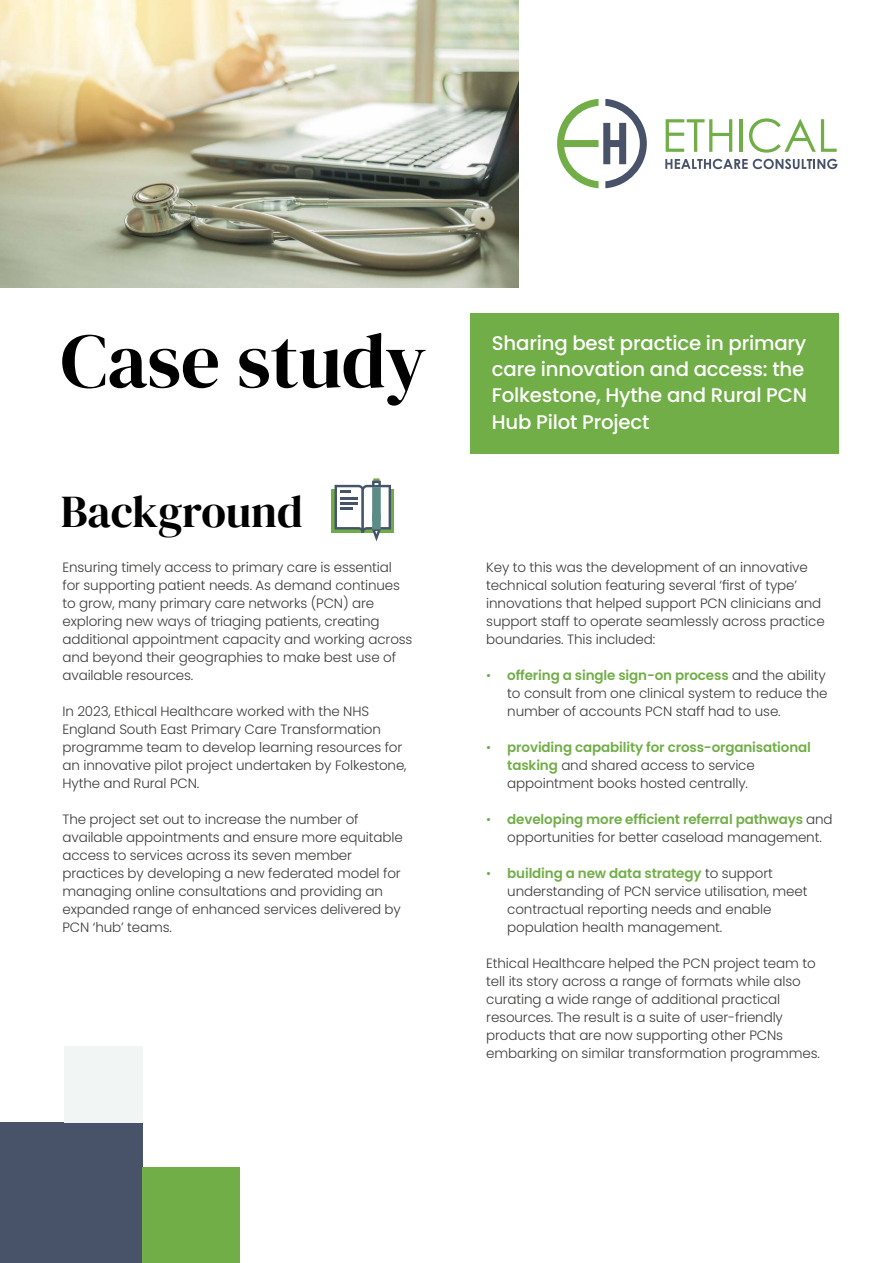
<style>
.page{position:relative;width:893px;height:1263px;background:#fff}
.page>*{position:absolute;margin:0;border:0;box-sizing:border-box;transform-origin:0 0}
.t1{font:77.25px "DM Serif Display";color:#000}
.t2{font:45px "DM Serif Display";color:#000}
.t3{font:500 19.65px/26.2px "Poppins";letter-spacing:-.01em;color:#fff}
.t4{font:300 13.5px/18px "Poppins";letter-spacing:-.01em;color:#3c3c3b}
.s1{color:#71ae47}
.s2{font-weight:600;color:#71ae47}
</style>
<div class="page">
<svg style="left:557px;top:99px;width:90px;height:89px"></svg>
<svg style="left:665px;top:159px;width:172px;height:10px"></svg>
<svg style="left:666px;top:119px;width:66px;height:33px"></svg>
<hr style="left:740px;top:119px;width:3px;height:33px;background:#71ae47">
<svg style="left:749px;top:118px;width:88px;height:35px"></svg>
<img style="left:0;top:0;width:519px;height:287px">
<div style="left:471px;top:313px;width:368px;height:140px;background:#71ae47"></div>
<div style="left:0;top:1123px;width:142px;height:140px;background:#485369"></div>
<div style="left:142px;top:1167px;width:98px;height:96px;background:#71ae47"></div>
<div style="left:64px;top:1046px;width:78px;height:77px;background:#f1f5f3"></div>
<div style="left:331px;top:489px;width:63px;height:44px;background:linear-gradient(to bottom,#6eaa48,#6fab47)"></div>
<svg style="left:335px;top:478px;width:56px;height:63px"></svg>
<p class="t1" style="left:61px;top:316px;width:368px">Case study</p>
<p class="t3" style="left:492px;top:330px;width:317px">Sharing best practice in primary care innovation and access: the<br>Folkestone, Hythe and Rural PCN<br>Hub Pilot Project</p>
<p class="t2" style="left:61px;top:486px;width:244px">Background</p>
<p class="t4" style="left:62px;top:558px;width:352px">Ensuring timely access to primary care is essential for supporting patient needs. As demand continues to grow, many primary care networks (PCN) are exploring new ways of triaging patients, creating additional appointment capacity and working across and beyond their geographies to make best use of available resources.</p>
<p class="t4" style="left:62px;top:702px;width:346px">In 2023, Ethical Healthcare worked with the NHS England South East Primary Care Transformation programme team to develop learning resources for an innovative pilot project undertaken by Folkestone, Hythe and Rural PCN.</p>
<p class="t4" style="left:62px;top:810px;width:342px">The project set out to increase the number of available appointments and ensure more equitable access to services across its seven member practices by developing a new federated model for managing online consultations and providing an expanded range of enhanced services delivered by PCN ‘hub’ teams.</p>
<p class="t4" style="left:486px;top:558px;width:340px">Key to this was the development of an innovative technical solution featuring several ‘first of type’ innovations that helped support PCN clinicians and support staff to operate seamlessly across practice boundaries. This included:</p>
<p class="t4" style="left:507px;top:666px;width:322px;text-indent:-21px"><span class="s1">•</span> <span class="s2">offering a single sign-on process</span> and the ability to consult from one clinical system to reduce the number of accounts PCN staff had to use.</p>
<p class="t4" style="left:507px;top:738px;width:305px;text-indent:-21px"><span class="s1">•</span> <span class="s2">providing capability for cross-organisational tasking</span> and shared access to service appointment books hosted centrally.</p>
<p class="t4" style="left:507px;top:810px;width:327px;text-indent:-21px"><span class="s1">•</span> <span class="s2">developing more efficient referral pathways</span> and opportunities for better caseload management.</p>
<p class="t4" style="left:507px;top:864px;width:302px;text-indent:-21px"><span class="s1">•</span> <span class="s2">building a new data strategy</span> to support understanding of PCN service utilisation, meet contractual reporting needs and enable population health management.</p>
<p class="t4" style="left:486px;top:954px;width:335px">Ethical Healthcare helped the PCN project team to tell its story across a range of formats while also curating a wide range of additional practical resources. The result is a suite of user-friendly products that are now supporting other PCNs embarking on similar transformation programmes.</p>
</div>
